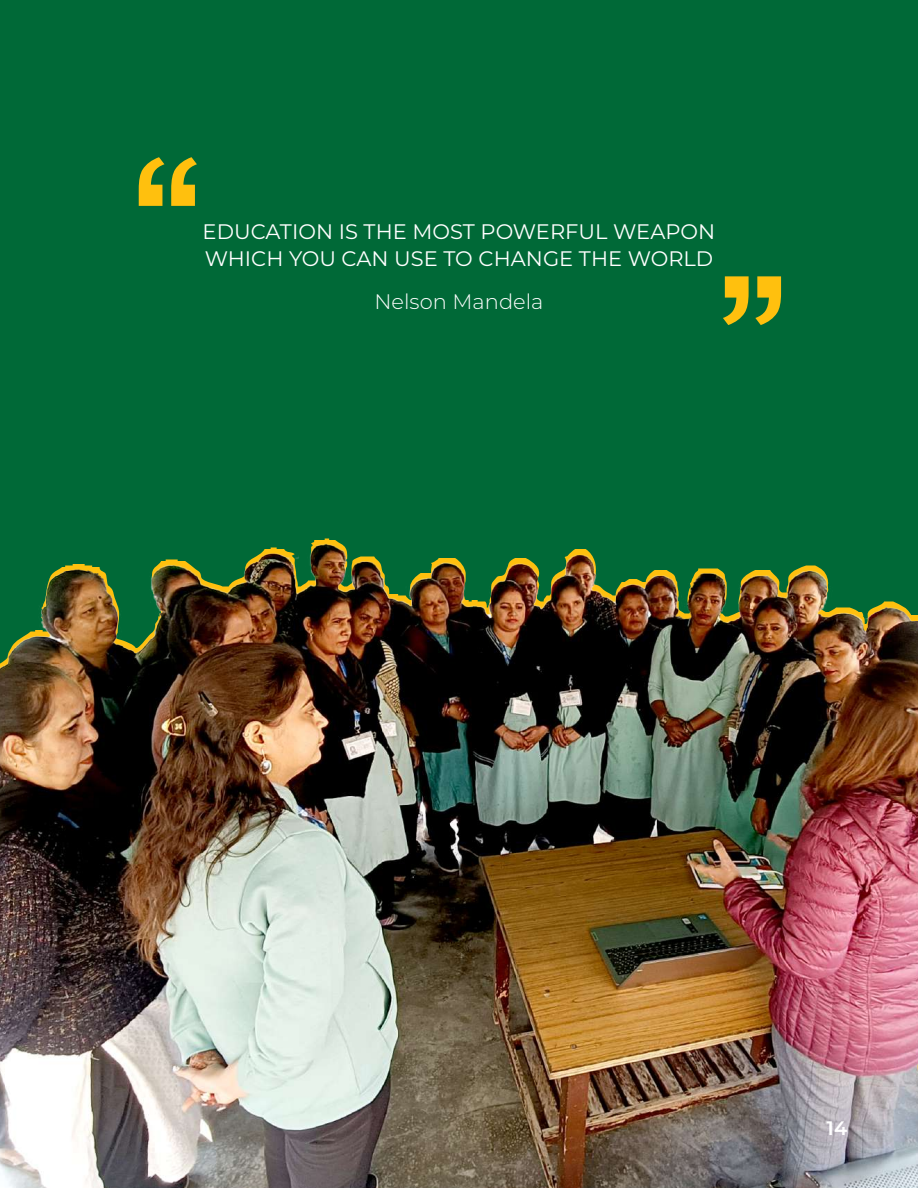
<style>
.page{position:relative;width:918px;height:1188px;background:#006937}
.page>*{position:absolute;margin:0;border:0;box-sizing:border-box;transform-origin:0 0}
.t1{font:21px/27px "Montserrat";color:#fff}
.t2{font:300 21px "Montserrat";color:#fff}
.t3{font:600 19.5px "Montserrat";color:#fff}
</style>
<div class="page">
<img style="left:0;top:276px;width:918px;height:912px">
<svg style="left:139px;top:157px;width:25px;height:49px"></svg>
<svg style="left:171px;top:157px;width:26px;height:49px"></svg>
<svg style="left:755px;top:276px;width:26px;height:49px"></svg>
<svg style="left:723px;top:276px;width:26px;height:49px"></svg>
<p class="t1" style="left:203px;top:217px;width:514px">EDUCATION IS THE MOST POWERFUL WEAPON<br>WHICH YOU CAN USE TO CHANGE THE WORLD</p>
<p class="t2" style="left:374px;top:288px;width:171px">Nelson Mandela</p>
<p class="t3" style="left:827px;top:1114px;width:22px">14</p>
</div>
